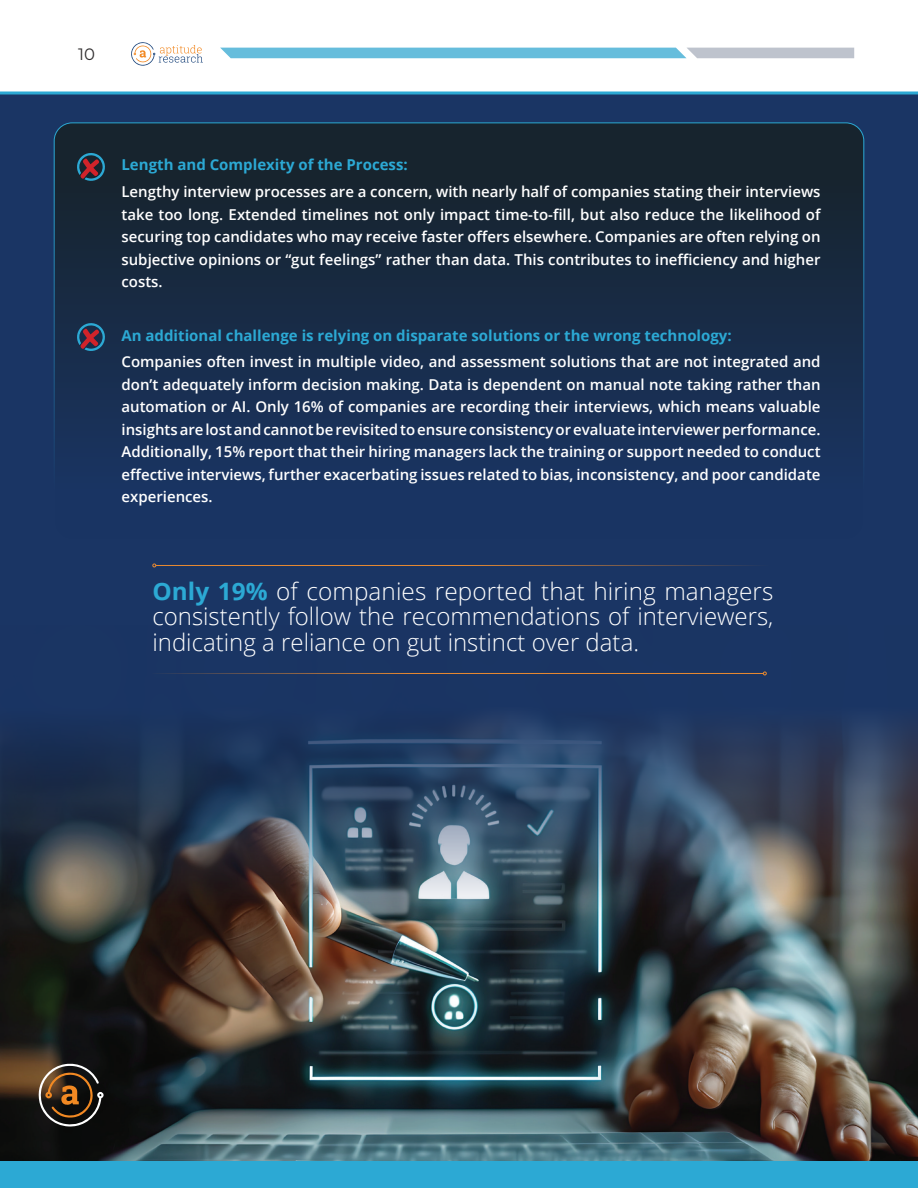
<style>
.page{position:relative;width:918px;height:1188px;background:#fff}
.page>*{position:absolute;margin:0;border:0;box-sizing:border-box;transform-origin:0 0}
.t1{font:300 24px/25.5px "Open Sans";color:#fff;text-align:justify}
.t2{font:16.5px "Montserrat";color:#312f30}
.t3{font:600 15px/22.5px "Open Sans";color:#fff;text-align:justify}
.t4{font:700 15px "Open Sans";color:#2ca9d4}
.s1{font-weight:700;color:#2ca9d4}
</style>
<div class="page">
<svg style="left:131px;top:42px;width:72px;height:24px"></svg>
<svg style="left:220px;top:48px;width:634px;height:10px;background:#80c0d9"></svg>
<div style="left:0;top:94px;width:918px;height:1070px;background:#1a3564"></div>
<img style="left:0;top:671px;width:918px;height:491px">
<div style="left:0;top:1162px;width:918px;height:26px;background:#2ca9d4"></div>
<div style="left:54px;top:123px;width:810px;height:417px;background:linear-gradient(to bottom,#172228,#193668);border-radius:18px"></div>
<svg style="left:76px;top:152px;width:31px;height:30px"></svg>
<svg style="left:76px;top:322px;width:31px;height:30px"></svg>
<hr style="left:156px;top:565px;width:617px;height:1px;background:#ea8a30">
<hr style="left:152px;top:673px;width:611px;height:1px;background:#ea8a30">
<svg style="left:763px;top:672px;width:4px;height:3px"></svg>
<svg style="left:39px;top:1064px;width:69px;height:63px;background:#4a3a2a"></svg>
<hr style="left:0;top:91px;width:918px;height:3px;background:#2ca9d4">
<p class="t2" style="left:78px;top:43px;width:18px">10</p>
<p class="t4" style="left:122px;top:154px;width:288px">Length and Complexity of the Process:</p>
<p class="t3" style="left:122px;top:180px;width:701px">Lengthy interview processes are a concern, with nearly half of companies stating their interviews take too long. Extended timelines not only impact time-to-fill, but also reduce the likelihood of securing top candidates who may receive faster offers elsewhere. Companies are often relying on subjective opinions or “gut feelings” rather than data. This contributes to inefficiency and higher costs.</p>
<p class="t4" style="left:122px;top:324px;width:612px">An additional challenge is relying on disparate solutions or the wrong technology:</p>
<p class="t3" style="left:122px;top:350px;width:701px">Companies often invest in multiple video, and assessment solutions that are not integrated and don’t adequately inform decision making. Data is dependent on manual note taking rather than automation or AI. Only 16% of companies are recording their interviews, which means valuable insights are lost and cannot be revisited to ensure consistency or evaluate interviewer performance.<br>Additionally, 15% report that their hiring managers lack the training or support needed to conduct effective interviews, further exacerbating issues related to bias, inconsistency, and poor candidate experiences.</p>
<h1 class="t1" style="left:152px;top:578px;width:623px"><span class="s1">Only 19%</span> of companies reported that hiring managers consistently follow the recommendations of interviewers, indicating a reliance on gut instinct over data.</h1>
</div>
